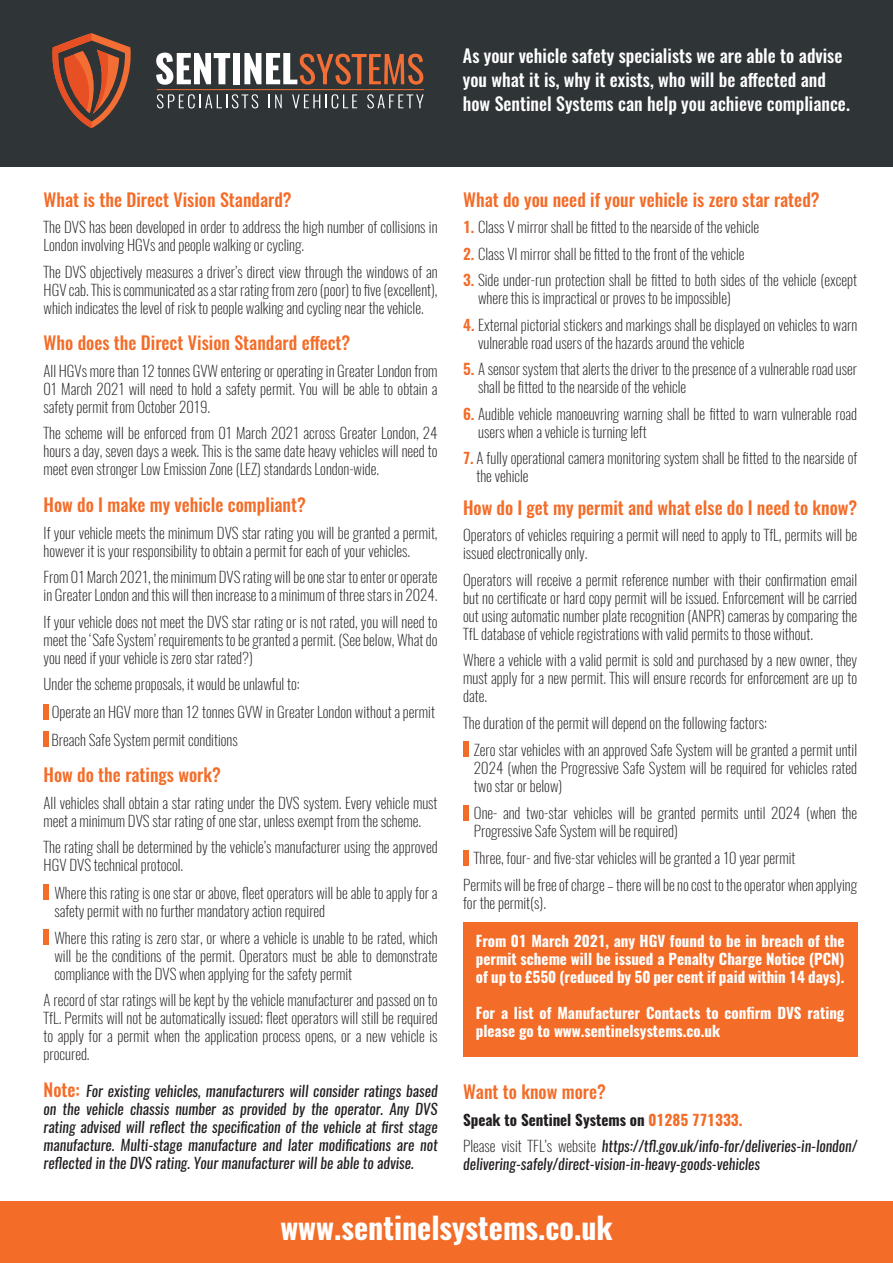
<style>
.page{position:relative;width:893px;height:1263px;background:#fff}
.page>*{position:absolute;margin:0;border:0;box-sizing:border-box;transform-origin:0 0}
.t1{font:700 30px "Oswald";color:#fff}
.t2{font:500 18px "Oswald";color:#f36c28}
.t3{font:500 18px/24px "Oswald";color:#fff}
.t4{font:200 15px/18px "Oswald";color:#231f20}
.t5{font:italic 15px/18px "Oswald";color:#231f20;text-align:justify}
.t6{font:700 15px/18px "Oswald";color:#fff;text-align:justify}
.t7{font:700 15px "Oswald";color:#231f20}
.s1{font-weight:500;font-style:normal;font-size:18px;color:#f36c28}
.s2{font-weight:600;color:#f36c28}
.s3{color:#f36c28}
.s4{font-weight:200;font-style:normal}
</style>
<div class="page">
<div style="left:463px;top:922px;width:394px;height:135px;background:#f36c28"></div>
<div style="left:0;top:1201px;width:893px;height:62px;background:#f36c28"></div>
<div style="left:0;top:0;width:893px;height:166px;background:#2f3437"></div>
<svg style="left:52px;top:33px;width:79px;height:95px"></svg>
<svg style="left:156px;top:53px;width:74px;height:32px"></svg>
<div style="left:233px;top:53px;width:7px;height:31px;background:#fff"></div>
<svg style="left:244px;top:53px;width:179px;height:32px"></svg>
<svg style="left:157px;top:94px;width:101px;height:14px"></svg>
<svg style="left:269px;top:94px;width:13px;height:14px"></svg>
<svg style="left:292px;top:94px;width:65px;height:14px"></svg>
<svg style="left:367px;top:94px;width:57px;height:14px"></svg>
<hr style="left:157px;top:89px;width:267px;height:1px;background:#f26e35">
<div style="left:44px;top:704px;width:5px;height:16px;background:#f36c28"></div>
<div style="left:44px;top:731px;width:5px;height:16px;background:#f36c28"></div>
<div style="left:44px;top:884px;width:5px;height:16px;background:#f36c28"></div>
<div style="left:44px;top:929px;width:5px;height:16px;background:#f36c28"></div>
<div style="left:463px;top:742px;width:5px;height:15px;background:#f36c28"></div>
<div style="left:463px;top:805px;width:5px;height:15px;background:#f36c28"></div>
<div style="left:463px;top:850px;width:5px;height:16px;background:#f36c28"></div>
<p class="t3" style="left:463px;top:44px;width:388px">As your vehicle safety specialists we are able to advise you what it is, why it exists, who will be affected and how Sentinel Systems can help you achieve compliance.</p>
<p class="t2" style="left:44px;top:187px;width:250px">What is the Direct Vision Standard?</p>
<p class="t4" style="left:44px;top:218px;width:395px">The DVS has been developed in order to address the high number of collisions in<br>London involving HGVs and people walking or cycling.</p>
<p class="t4" style="left:44px;top:262px;width:396px;text-align:justify">The DVS objectively measures a driver’s direct view through the windows of an HGV cab. This is communicated as a star rating from zero (poor) to five (excellent), which indicates the level of risk to people walking and cycling near the vehicle.</p>
<p class="t2" style="left:44px;top:330px;width:308px">Who does the Direct Vision Standard effect?</p>
<p class="t4" style="left:44px;top:362px;width:396px;text-align:justify">All HGVs more than 12 tonnes GVW entering or operating in Greater London from 01 March 2021 will need to hold a safety permit. You will be able to obtain a safety permit from October 2019.</p>
<p class="t4" style="left:44px;top:424px;width:396px;text-align:justify">The scheme will be enforced from 01 March 2021 across Greater London, 24 hours a day, seven days a week. This is the same date heavy vehicles will need to meet even stronger Low Emission Zone (LEZ) standards London-wide.</p>
<p class="t2" style="left:44px;top:492px;width:264px">How do I make my vehicle compliant?</p>
<p class="t4" style="left:44px;top:523px;width:396px">If your vehicle meets the minimum DVS star rating you will be granted a permit, however it is your responsibility to obtain a permit for each of your vehicles.</p>
<p class="t4" style="left:44px;top:568px;width:396px">From 01 March 2021, the minimum DVS rating will be one star to enter or operate in Greater London and this will then increase to a minimum of three stars in 2024.</p>
<p class="t4" style="left:44px;top:612px;width:396px;text-align:justify">If your vehicle does not meet the DVS star rating or is not rated, you will need to meet the ‘Safe System’ requirements to be granted a permit. (See below, What do you need if your vehicle is zero star rated?)</p>
<p class="t4" style="left:44px;top:675px;width:258px">Under the scheme proposals, it would be unlawful to:</p>
<p class="t4" style="left:52px;top:703px;width:385px">Operate an HGV more than 12 tonnes GVW in Greater London without a permit</p>
<p class="t4" style="left:52px;top:730px;width:188px">Breach Safe System permit conditions</p>
<p class="t2" style="left:44px;top:762px;width:179px">How do the ratings work?</p>
<p class="t4" style="left:44px;top:794px;width:395px">All vehicles shall obtain a star rating under the DVS system. Every vehicle must meet a minimum DVS star rating of one star, unless exempt from the scheme.</p>
<p class="t4" style="left:44px;top:838px;width:396px">The rating shall be determined by the vehicle’s manufacturer using the approved<br>HGV DVS technical protocol.</p>
<p class="t4" style="left:54px;top:883px;width:385px">Where this rating is one star or above, fleet operators will be able to apply for a safety permit with no further mandatory action required</p>
<p class="t4" style="left:54px;top:928px;width:385px;text-align:justify">Where this rating is zero star, or where a vehicle is unable to be rated, which will be the conditions of the permit. Operators must be able to demonstrate compliance with the DVS when applying for the safety permit</p>
<p class="t4" style="left:44px;top:991px;width:396px;text-align:justify">A record of star ratings will be kept by the vehicle manufacturer and passed on to TfL. Permits will not be automatically issued; fleet operators will still be required to apply for a permit when the application process opens, or a new vehicle is procured.</p>
<p class="t5" style="left:44px;top:1082px;width:396px"><span class="s1">Note:</span> For existing vehicles, manufacturers will consider ratings based on the vehicle chassis number as provided by the operator. Any DVS rating advised will reflect the specification of the vehicle at first stage manufacture. Multi-stage manufacture and later modifications are not reflected in the DVS rating. Your manufacturer will be able to advise.</p>
<p class="t2" style="left:463px;top:187px;width:358px">What do you need if your vehicle is zero star rated?</p>
<p class="t4" style="left:463px;top:218px;width:297px"><span class="s2">1.</span> Class V mirror shall be fitted to the nearside of the vehicle</p>
<p class="t4" style="left:463px;top:244px;width:283px"><span class="s2">2.</span> Class VI mirror shall be fitted to the front of the vehicle</p>
<p class="t4" style="left:478px;top:271px;width:381px;text-indent:-15px"><span class="s2">3.</span> Side under-run protection shall be fitted to both sides of the vehicle (except where this is impractical or proves to be impossible)</p>
<p class="t4" style="left:478px;top:315px;width:380px;text-indent:-15px"><span class="s2">4.</span> External pictorial stickers and markings shall be displayed on vehicles to warn vulnerable road users of the hazards around the vehicle</p>
<p class="t4" style="left:478px;top:360px;width:381px;text-indent:-15px"><span class="s2">5.</span> A sensor system that alerts the driver to the presence of a vulnerable road user shall be fitted to the nearside of the vehicle</p>
<p class="t4" style="left:478px;top:404px;width:380px;text-indent:-15px"><span class="s2">6.</span> Audible vehicle manoeuvring warning shall be fitted to warn vulnerable road users when a vehicle is turning left</p>
<p class="t4" style="left:476px;top:449px;width:382px;text-indent:-13px"><span class="s2">7.</span> A fully operational camera monitoring system shall be fitted to the nearside of the vehicle</p>
<p class="t2" style="left:463px;top:495px;width:396px">How do I get my permit and what else do I need to know?</p>
<p class="t4" style="left:463px;top:526px;width:395px">Operators of vehicles requiring a permit will need to apply to TfL, permits will be issued electronically only.</p>
<p class="t4" style="left:463px;top:570px;width:396px;text-align:justify">Operators will receive a permit reference number with their confirmation email but no certificate or hard copy permit will be issued. Enforcement will be carried out using automatic number plate recognition (ANPR) cameras by comparing the TfL database of vehicle registrations with valid permits to those without.</p>
<p class="t4" style="left:463px;top:651px;width:396px;text-align:justify">Where a vehicle with a valid permit is sold and purchased by a new owner, they must apply for a new permit. This will ensure records for enforcement are up to date.</p>
<p class="t4" style="left:463px;top:713px;width:305px">The duration of the permit will depend on the following factors:</p>
<p class="t4" style="left:474px;top:741px;width:385px;text-align:justify">Zero star vehicles with an approved Safe System will be granted a permit until 2024 (when the Progressive Safe System will be required for vehicles rated two star or below)</p>
<p class="t4" style="left:474px;top:804px;width:385px">One- and two-star vehicles will be granted permits until 2024 (when the<br>Progressive Safe System will be required)</p>
<p class="t4" style="left:474px;top:849px;width:323px">Three, four- and five-star vehicles will be granted a 10 year permit</p>
<p class="t4" style="left:463px;top:875px;width:395px">Permits will be free of charge – there will be no cost to the operator when applying for the permit(s).</p>
<p class="t6" style="left:476px;top:932px;width:370px">From 01 March 2021, any HGV found to be in breach of the permit scheme will be issued a Penalty Charge Notice (PCN) of up to £550 (reduced by 50 per cent if paid within 14 days).</p>
<p class="t6" style="left:476px;top:1004px;width:370px">For a list of Manufacturer Contacts to confirm DVS rating please go to www.sentinelsystems.co.uk</p>
<p class="t2" style="left:463px;top:1079px;width:144px">Want to know more?</p>
<p class="t7" style="left:463px;top:1109px;width:281px">Speak to Sentinel Systems on <span class="s3">01285 771333.</span></p>
<p class="t5" style="left:463px;top:1137px;width:396px"><span class="s4">Please visit TFL’s website</span> https://tfl.gov.uk/info-for/deliveries-in-london/ delivering-safely/direct-vision-in-heavy-goods-vehicles</p>
<p class="t1" style="left:280px;top:1207px;width:334px">www.sentinelsystems.co.uk</p>
</div>
